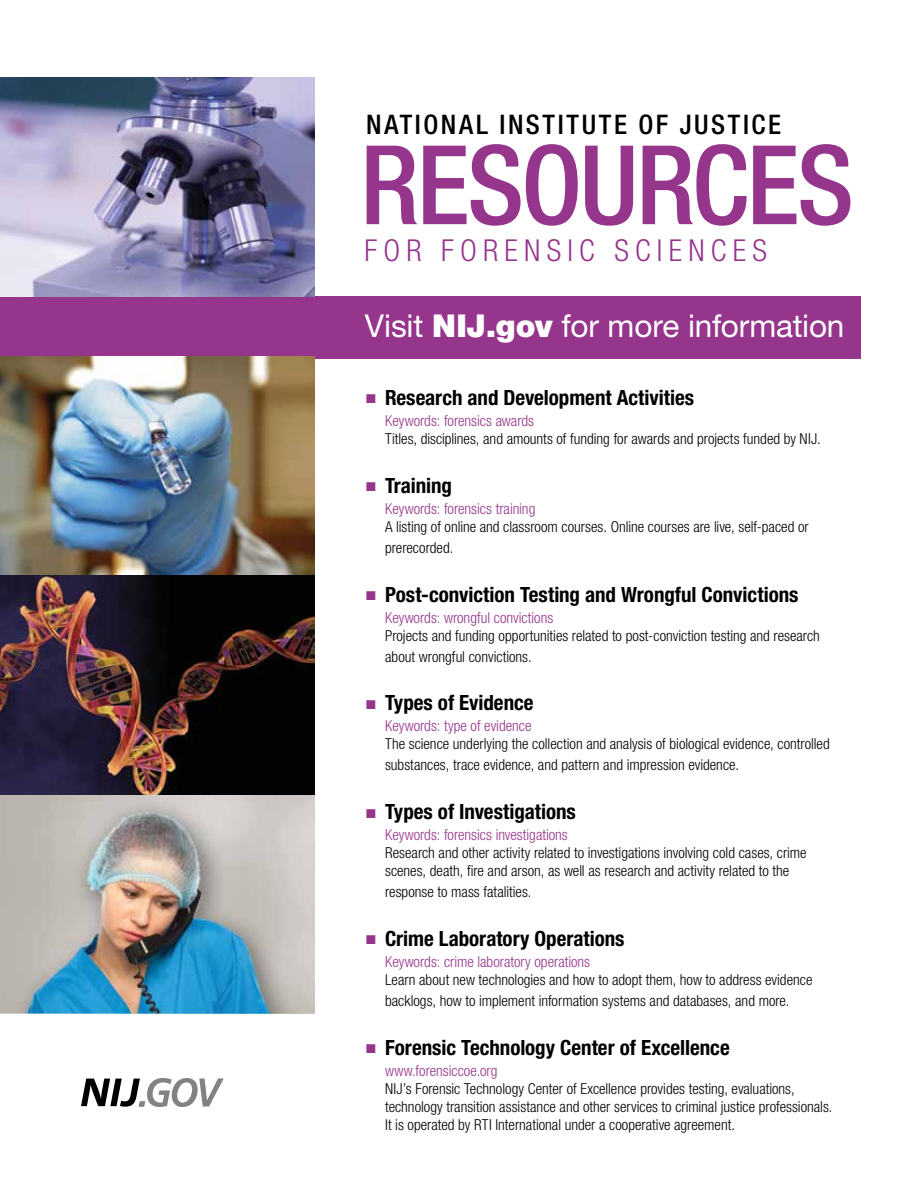
<style>
.page{position:relative;width:918px;height:1188px;background:#fff}
.page>*{position:absolute;margin:0;border:0;box-sizing:border-box;transform-origin:0 0}
.Five_Things{font:500 condensed 109.95px "Helvetica Neue LT Std";letter-spacing:-.025em;color:#95358c}
.BODY{font:31.5px "Helvetica Neue LT Std";letter-spacing:-.005em;color:#fff}
.slogan{font:300 condensed 30.3px "Helvetica Neue LT Std";letter-spacing:.205em;color:#95358c}
.National_Institute_o{font:500 condensed 27px "Helvetica Neue LT Std";letter-spacing:.1em;color:#000}
.Numbers_Bullets{font:700 condensed 21px "Helvetica Neue LT Std";color:#000}
.Numbers_Bullets-2{font:300 condensed 15.15px/18px "Helvetica Neue LT Std";color:#000}
.s1{font-weight:900}
.s2{color:#95358c}
</style>
<div class="page">
<div style="left:0;top:296px;width:860px;height:62px;background:#95358c"></div>
<img style="left:0;top:357px;width:315px;height:657px">
<img style="left:0;top:78px;width:315px;height:218px">
<svg style="left:81px;top:1078px;width:143px;height:29px"></svg>
<p class="National_Institute_o" style="left:366px;top:108px;width:417px">NATIONAL INSTITUTE OF JUSTICE</p>
<p class="Five_Things" style="left:360px;top:120px;width:495px">RESOURCES</p>
<p class="slogan" style="left:365px;top:233px;width:404px">FOR FORENSIC SCIENCES</p>
<p class="BODY" style="left:365px;top:307px;width:481px">Visit <span class="s1">NIJ.gov</span> for more information</p>
<p class="Numbers_Bullets" style="left:366px;top:385px;width:330px"><span class="s2">■</span> Research and Development Activities</p>
<p class="Numbers_Bullets-2" style="left:385px;top:411px;width:437px"><span class="s2">Keywords: forensics awards<br></span>Titles, disciplines, and amounts of funding for awards and projects funded by NIJ.</p>
<p class="Numbers_Bullets" style="left:366px;top:473px;width:87px"><span class="s2">■</span> Training</p>
<p class="Numbers_Bullets-2" style="left:385px;top:499px;width:425px"><span class="s2">Keywords: forensics training<br></span>A listing of online and classroom courses. Online courses are live, self-paced or</p>
<p class="Numbers_Bullets-2" style="left:385px;top:538px;width:70px">prerecorded.</p>
<p class="Numbers_Bullets" style="left:366px;top:581px;width:434px"><span class="s2">■</span> Post-conviction Testing and Wrongful Convictions</p>
<p class="Numbers_Bullets-2" style="left:385px;top:608px;width:436px"><span class="s2">Keywords: wrongful convictions<br></span>Projects and funding opportunities related to post-conviction testing and research</p>
<p class="Numbers_Bullets-2" style="left:385px;top:647px;width:148px">about wrongful convictions.</p>
<p class="Numbers_Bullets" style="left:366px;top:690px;width:169px"><span class="s2">■</span> Types of Evidence</p>
<p class="Numbers_Bullets-2" style="left:385px;top:717px;width:446px"><span class="s2">Keywords: type of evidence<br></span>The science underlying the collection and analysis of biological evidence, controlled</p>
<p class="Numbers_Bullets-2" style="left:385px;top:756px;width:356px">substances, trace evidence, and pattern and impression evidence.</p>
<p class="Numbers_Bullets" style="left:366px;top:799px;width:211px"><span class="s2">■</span> Types of Investigations</p>
<p class="Numbers_Bullets-2" style="left:385px;top:826px;width:423px"><span class="s2">Keywords: forensics investigations<br></span>Research and other activity related to investigations involving cold cases, crime scenes, death, fire and arson, as well as research and activity related to the</p>
<p class="Numbers_Bullets-2" style="left:385px;top:883px;width:148px">response to mass fatalities.</p>
<p class="Numbers_Bullets" style="left:366px;top:926px;width:260px"><span class="s2">■</span> Crime Laboratory Operations</p>
<p class="Numbers_Bullets-2" style="left:385px;top:952px;width:429px"><span class="s2">Keywords: crime laboratory operations<br></span>Learn about new technologies and how to adopt them, how to address evidence</p>
<p class="Numbers_Bullets-2" style="left:385px;top:991px;width:406px">backlogs, how to implement information systems and databases, and more.</p>
<p class="Numbers_Bullets" style="left:366px;top:1035px;width:365px"><span class="s2">■</span> Forensic Technology Center of Excellence</p>
<p class="Numbers_Bullets-2" style="left:385px;top:1061px;width:449px"><span class="s2">www.forensiccoe.org<br></span>NIJ’s Forensic Technology Center of Excellence provides testing, evaluations, technology transition assistance and other services to criminal justice professionals.<br>It is operated by RTI International under a cooperative agreement.</p>
</div>
